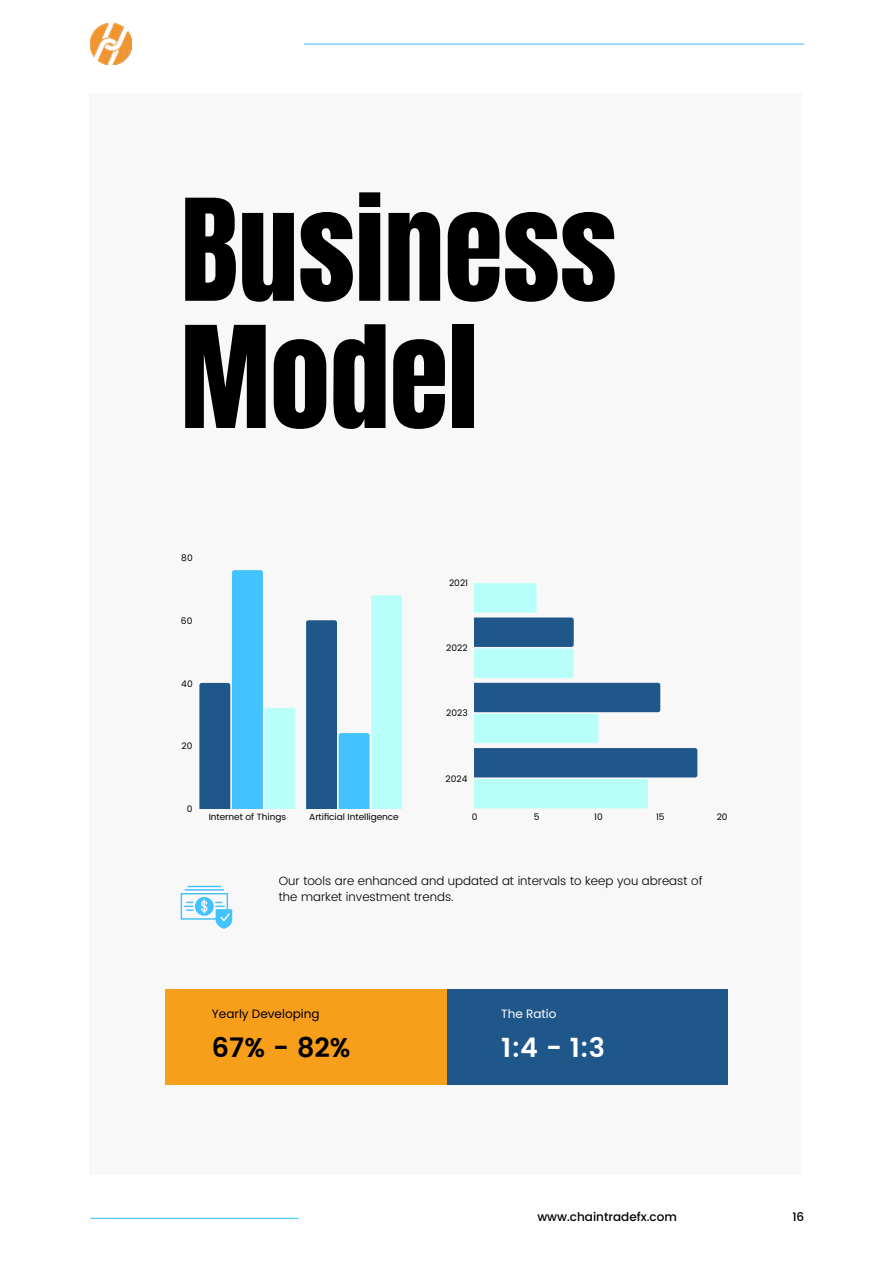
<style>
.page{position:relative;width:894px;height:1264px;background:#fff}
.page>*{position:absolute;margin:0;border:0;box-sizing:border-box;transform-origin:0 0}
.t1{font:120px/127.2px "Anton";color:#000}
.t2{font:600 27px "Poppins";color:#000}
.t3{font:600 27px "Poppins";color:#fff}
.t4{font:300 12px/16px "Poppins";color:#000}
.t5{font:500 12px "Poppins";color:#000}
.t6{font:12px "Poppins";color:#000}
.t7{font:12px "Poppins";color:#fff}
.t8{font:9px "Poppins";color:#000}
</style>
<div class="page">
<div style="left:89px;top:93px;width:712px;height:1081px;background:#f8f8f8"></div>
<hr style="left:90px;top:1217px;width:208px;height:1px;background:#42c2ff">
<div style="left:165px;top:989px;width:281px;height:95px;background:#f79e1b"></div>
<div style="left:446px;top:989px;width:281px;height:95px;background:#20578b"></div>
<hr style="left:184px;top:889px;width:40px;height:1px;background:#42c2ff">
<hr style="left:187px;top:885px;width:34px;height:2px;background:#42c2ff">
<svg style="left:181px;top:893px;width:51px;height:35px"></svg>
<svg style="left:199px;top:570px;width:96px;height:238px"></svg>
<svg style="left:306px;top:595px;width:96px;height:213px"></svg>
<svg style="left:474px;top:583px;width:223px;height:225px"></svg>
<hr style="left:304px;top:44px;width:499px;height:1px;background:#4fc0e8">
<img style="left:89px;top:23px;width:42px;height:41px">
<h1 class="t1" style="left:181px;top:196px;width:437px">Business<br>Model</h1>
<p class="t8" style="left:181px;top:551px;width:13px">80</p>
<p class="t8" style="left:181px;top:614px;width:13px">60</p>
<p class="t8" style="left:181px;top:677px;width:13px">40</p>
<p class="t8" style="left:181px;top:739px;width:12px">20</p>
<p class="t8" style="left:187px;top:802px;width:7px">0</p>
<p class="t8" style="left:209px;top:810px;width:79px">Internet of Things</p>
<p class="t8" style="left:309px;top:810px;width:91px">Artificial Intelligence</p>
<p class="t8" style="left:449px;top:576px;width:21px">2021</p>
<p class="t8" style="left:446px;top:641px;width:23px">2022</p>
<p class="t8" style="left:446px;top:706px;width:23px">2023</p>
<p class="t8" style="left:445px;top:772px;width:23px">2024</p>
<p class="t8" style="left:472px;top:810px;width:7px">0</p>
<p class="t8" style="left:533px;top:810px;width:7px">5</p>
<p class="t8" style="left:594px;top:810px;width:10px">10</p>
<p class="t8" style="left:655px;top:810px;width:10px">15</p>
<p class="t8" style="left:716px;top:810px;width:12px">20</p>
<p class="t4" style="left:279px;top:873px;width:425px">Our tools are enhanced and updated at intervals to keep you abreast of the market investment trends.</p>
<p class="t6" style="left:212px;top:1006px;width:109px">Yearly Developing</p>
<p class="t7" style="left:501px;top:1006px;width:57px">The Ratio</p>
<h2 class="t2" style="left:212px;top:1027px;width:140px">67% - 82%</h2>
<h2 class="t3" style="left:501px;top:1027px;width:105px">1:4 - 1:3</h2>
<p class="t5" style="left:537px;top:1207px;width:141px">www.chaintradefx.com</p>
<p class="t5" style="left:792px;top:1207px;width:13px">16</p>
</div>
